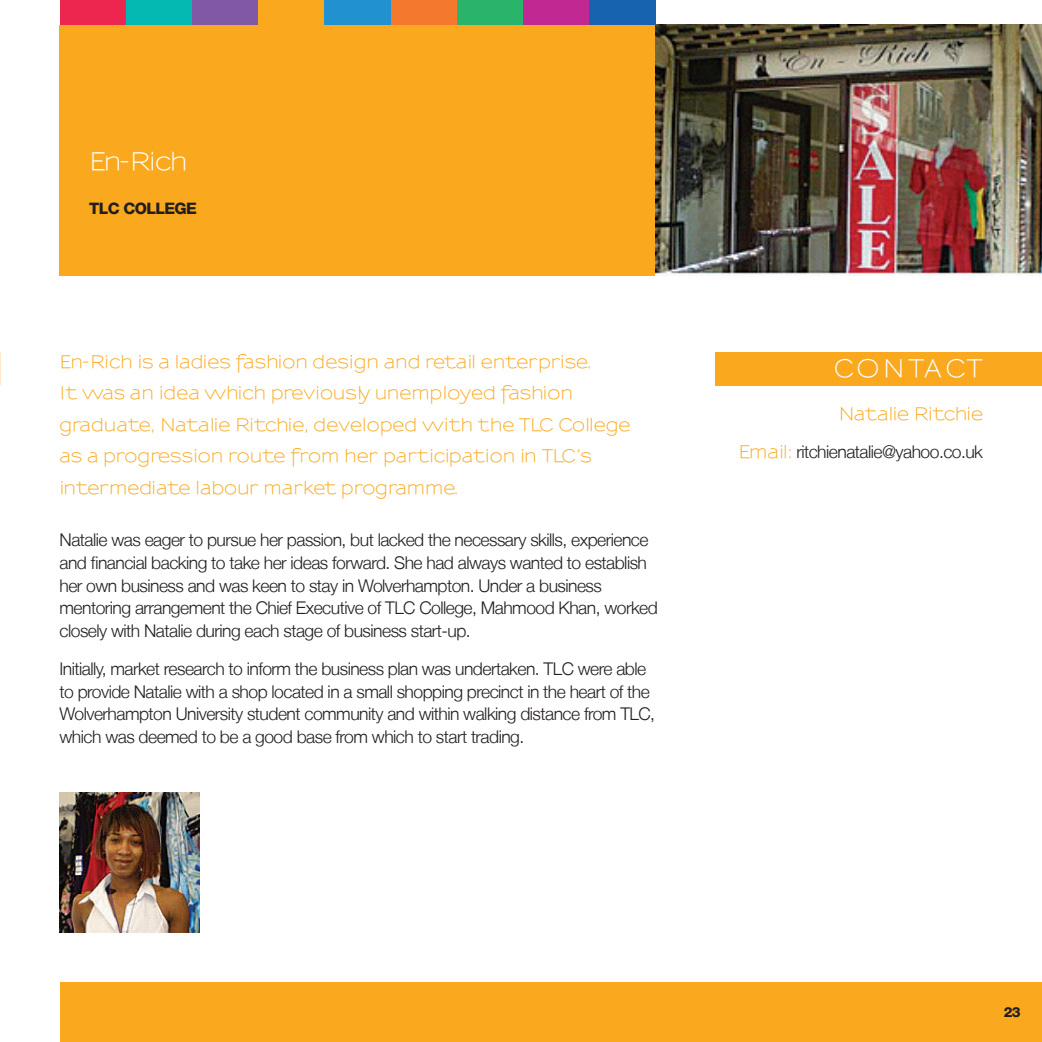
<style>
.page{position:relative;width:1042px;height:1042px;background:#fff}
.page>*{position:absolute;margin:0;border:0;box-sizing:border-box;transform-origin:0 0}
.Project_title{font:600 24.5px "Sansumi";letter-spacing:-.005em;color:#fff}
.Project_title-2{font:600 24.5px "Sansumi";letter-spacing:.105em;color:#fff}
.Body{font:300 17.5px/22.8px "Helvetica Neue LT";letter-spacing:-.03em;color:#231f20}
.Intro{font:600 17.5px/31.5px "Sansumi";color:#faa91e}
.Body-2{font:600 17.5px "Sansumi";color:#faa91e}
.LEP{font:800 15.75px "Helvetica Neue LT";letter-spacing:-.04em;color:#231f20}
.t1{font:800 14px "Helvetica Neue LT";color:#231f20}
.s1{font-family:"Sansumi";font-weight:600;color:#faa91e}
</style>
<div class="page">
<div style="left:60px;top:0;width:66px;height:25px;background:#ed264f"></div>
<div style="left:126px;top:0;width:66px;height:25px;background:#03b9b2"></div>
<div style="left:192px;top:0;width:67px;height:25px;background:#8158a4"></div>
<div style="left:259px;top:0;width:66px;height:25px;background:#faa91e"></div>
<div style="left:325px;top:0;width:66px;height:25px;background:#2291d0"></div>
<div style="left:391px;top:0;width:66px;height:25px;background:#f4792d"></div>
<div style="left:457px;top:0;width:66px;height:25px;background:#2ab46b"></div>
<div style="left:523px;top:0;width:66px;height:25px;background:#c12892"></div>
<div style="left:589px;top:0;width:66px;height:25px;background:#1863b0"></div>
<div style="left:60px;top:25px;width:595px;height:250px;background:#faa91e"></div>
<img style="left:655px;top:25px;width:387px;height:250px">
<div style="left:60px;top:982px;width:982px;height:60px;background:#faa91e"></div>
<div style="left:715px;top:352px;width:327px;height:33px;background:#faa91e"></div>
<img style="left:60px;top:793px;width:139px;height:140px">
<p class="Project_title" style="left:89px;top:149px;width:99px">En-Rich</p>
<p class="LEP" style="left:89px;top:199px;width:109px">TLC COLLEGE</p>
<p class="Intro" style="left:60px;top:347px;width:572px">En-Rich is a ladies fashion design and retail enterprise.<br>It was an idea which previously unemployed fashion graduate, Natalie Ritchie, developed with the TLC College as a progression route from her participation in TLC’s intermediate labour market programme.</p>
<p class="Body" style="left:60px;top:528px;width:600px">Natalie was eager to pursue her passion, but lacked the necessary skills, experience and financial backing to take her ideas forward. She had always wanted to establish her own business and was keen to stay in Wolverhampton. Under a business mentoring arrangement the Chief Executive of TLC College, Mahmood Khan, worked closely with Natalie during each stage of business start-up.</p>
<p class="Body" style="left:60px;top:657px;width:597px">Initially, market research to inform the business plan was undertaken. TLC were able to provide Natalie with a shop located in a small shopping precinct in the heart of the Wolverhampton University student community and within walking distance from TLC, which was deemed to be a good base from which to start trading.</p>
<p class="Project_title-2" style="left:834px;top:356px;width:151px">CONTACT</p>
<p class="Body-2" style="left:839px;top:405px;width:146px">Natalie Ritchie</p>
<p class="Body" style="left:738px;top:440px;width:246px"><span class="s1">Email:</span> ritchienatalie@yahoo.co.uk</p>
<p class="t1" style="left:1003px;top:1004px;width:19px">23</p>
</div>
